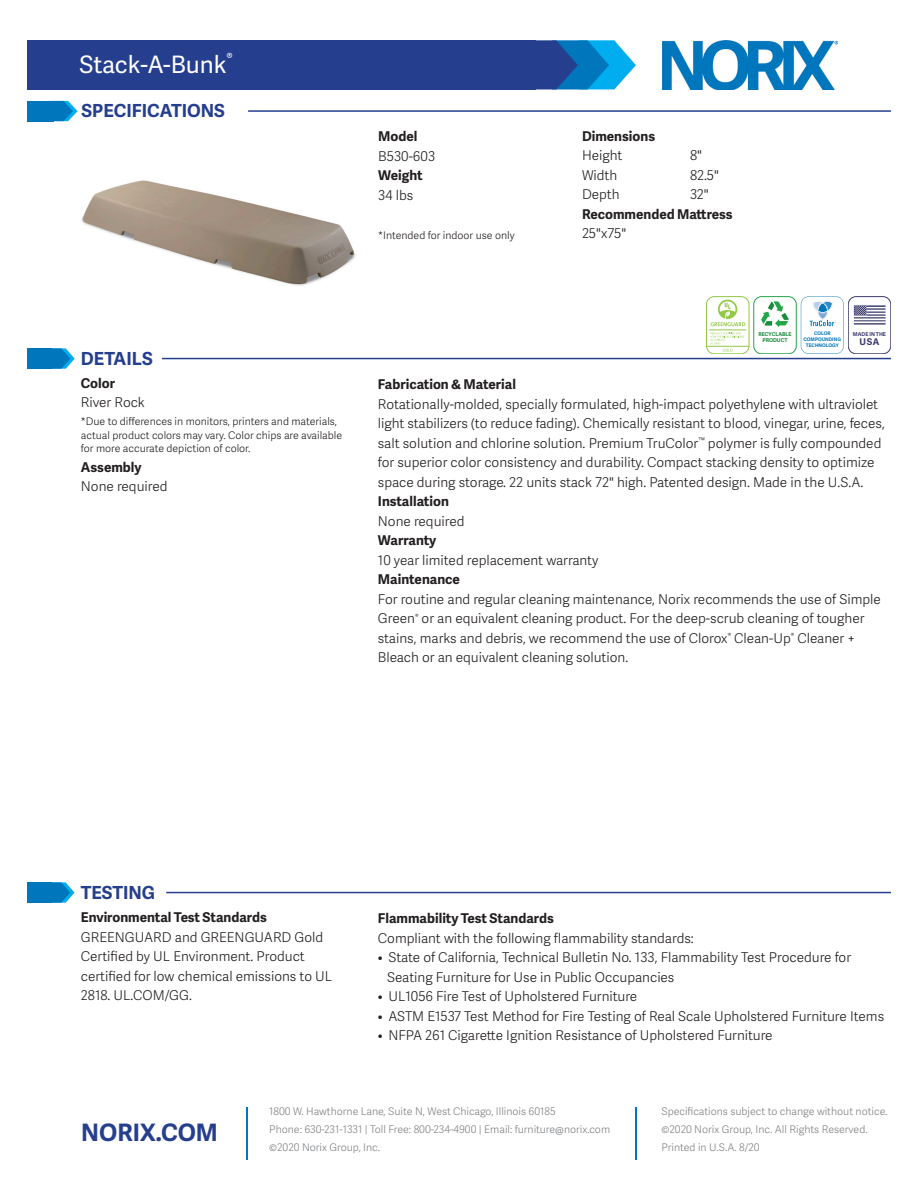
<style>
.page{position:relative;width:918px;height:1188px;background:#fff}
.page>*{position:absolute;margin:0;border:0;box-sizing:border-box;transform-origin:0 0}
.t1{font:24px "Adelle Sans";color:#fff}
.t2{font:700 24px "Adelle Sans";color:#253f8e}
.t3{font:700 18px "Adelle Sans";color:#253f8e}
.t4{font:13.95px "Adelle Sans";color:#fff}
.t5{font:300 13.5px/19.5px "Adelle Sans";color:#231f20}
.t6{font:700 13.5px "Adelle Sans";color:#231f20}
.t7{font:300 10.5px/18px "Adelle Sans";color:#808285}
.t8{font:300 10.5px/13.5px "Adelle Sans";color:#231f20}
.t9{font:700 9.3px "Adelle Sans";color:#3d3b6e}
.t10{font:700 5.25px/6.3px "Adelle Sans";color:#1a8b3d;text-align:center}
.t11{font:700 5.25px "Adelle Sans";color:#3d3b6e}
.t12{font:700 4.8px/5.8px "Adelle Sans";color:#0077bd;text-align:center}
</style>
<div class="page">
<img style="left:663px;top:40px;width:174px;height:50px">
<svg style="left:535px;top:40px;width:101px;height:49px;background:#2883c2"></svg>
<div style="left:27px;top:40px;width:508px;height:49px;background:#253f8e"></div>
<hr style="left:246px;top:1108px;width:2px;height:52px;background:#0077bd">
<hr style="left:636px;top:1108px;width:1px;height:52px;background:#0077bd">
<svg style="left:52px;top:348px;width:23px;height:21px"></svg>
<div style="left:27px;top:348px;width:25px;height:21px;background:#0077bd"></div>
<hr style="left:162px;top:358px;width:729px;height:1px;background:#253f8e">
<svg style="left:52px;top:882px;width:23px;height:21px"></svg>
<div style="left:27px;top:882px;width:25px;height:21px;background:#0077bd"></div>
<hr style="left:166px;top:892px;width:725px;height:1px;background:#253f8e">
<svg style="left:53px;top:101px;width:25px;height:20px"></svg>
<div style="left:27px;top:101px;width:26px;height:20px;background:#0077bd"></div>
<hr style="left:248px;top:110px;width:643px;height:2px;background:#253f8e">
<img style="left:81px;top:180px;width:275px;height:106px">
<div style="left:848px;top:296px;width:43px;height:58px;border:1px solid #3d3b6e;border-radius:8px"></div>
<svg style="left:854px;top:305px;width:32px;height:20px"></svg>
<div style="left:754px;top:296px;width:42px;height:58px;border:1px solid #23a649;border-radius:8px"></div>
<svg style="left:760px;top:301px;width:29px;height:26px"></svg>
<svg style="left:801px;top:296px;width:43px;height:58px"></svg>
<svg style="left:707px;top:297px;width:42px;height:57px"></svg>
<div style="left:706px;top:296px;width:43px;height:58px;border:1px solid #92c947;border-radius:8px"></div>
<hr style="left:707px;top:346px;width:42px;height:1px;background:#92c947">
<hr style="left:709px;top:330px;width:37px;height:1px;background:#92c947">
<svg style="left:710px;top:300px;width:35px;height:26px"></svg>
<svg style="left:710px;top:333px;width:34px;height:19px"></svg>
<p class="t1" style="left:79px;top:48px;width:149px">Stack-A-Bunk</p>
<p class="t4" style="left:227px;top:47px;width:8px">®</p>
<p class="t3" style="left:82px;top:98px;width:145px">SPECIFICATIONS</p>
<p class="t3" style="left:81px;top:346px;width:73px">DETAILS</p>
<p class="t6" style="left:81px;top:373px;width:36px">Color</p>
<p class="t5" style="left:81px;top:392px;width:66px">River Rock</p>
<p class="t8" style="left:81px;top:415px;width:263px">*Due to differences in monitors, printers and materials, actual product colors may vary. Color chips are available for more accurate depiction of color.</p>
<p class="t6" style="left:81px;top:457px;width:62px">Assembly</p>
<p class="t5" style="left:81px;top:476px;width:88px">None required</p>
<p class="t6" style="left:378px;top:127px;width:41px">Model</p>
<p class="t5" style="left:378px;top:146px;width:58px">B530-603</p>
<p class="t6" style="left:378px;top:166px;width:46px">Weight</p>
<p class="t5" style="left:378px;top:185px;width:37px">34 lbs</p>
<p class="t8" style="left:378px;top:228px;width:138px">*Intended for indoor use only</p>
<p class="t6" style="left:582px;top:126px;width:75px">Dimensions</p>
<p class="t5" style="left:582px;top:145px;width:42px">Height</p>
<p class="t5" style="left:690px;top:145px;width:13px">8"</p>
<p class="t5" style="left:582px;top:165px;width:37px">Width</p>
<p class="t5" style="left:690px;top:165px;width:31px">82.5"</p>
<p class="t5" style="left:582px;top:184px;width:39px">Depth</p>
<p class="t5" style="left:690px;top:184px;width:20px">32"</p>
<p class="t6" style="left:582px;top:204px;width:152px">Recommended Mattress</p>
<p class="t5" style="left:582px;top:223px;width:46px">25"x75"</p>
<p class="t10" style="left:758px;top:331px;width:35px">RECYCLABLE<br>PRODUCT</p>
<p class="t12" style="left:804px;top:331px;width:39px">COLOR<br>COMPOUNDING<br>TECHNOLOGY</p>
<p class="t11" style="left:853px;top:330px;width:35px">MADE IN THE</p>
<p class="t9" style="left:860px;top:335px;width:21px">USA</p>
<p class="t6" style="left:378px;top:375px;width:140px">Fabrication &amp; Material</p>
<p class="t5" style="left:378px;top:394px;width:508px">Rotationally-molded, specially formulated, high-impact polyethylene with ultraviolet light stabilizers (to reduce fading). Chemically resistant to blood, vinegar, urine, feces, salt solution and chlorine solution. Premium TruColor<sup>™</sup> polymer is fully compounded for superior color consistency and durability. Compact stacking density to optimize space during storage. 22 units stack 72" high. Patented design. Made in the U.S.A.</p>
<p class="t6" style="left:378px;top:492px;width:72px">Installation</p>
<p class="t5" style="left:378px;top:511px;width:88px">None required</p>
<p class="t6" style="left:378px;top:531px;width:60px">Warranty</p>
<p class="t5" style="left:378px;top:550px;width:222px">10 year limited replacement warranty</p>
<p class="t6" style="left:378px;top:570px;width:84px">Maintenance</p>
<p class="t5" style="left:378px;top:589px;width:504px">For routine and regular cleaning maintenance, Norix recommends the use of Simple Green<sup>®</sup> or an equivalent cleaning product. For the deep-scrub cleaning of tougher stains, marks and debris, we recommend the use of Clorox<sup>®</sup> Clean-Up<sup>®</sup> Cleaner + Bleach or an equivalent cleaning solution.</p>
<p class="t3" style="left:81px;top:880px;width:76px">TESTING</p>
<p class="t6" style="left:81px;top:908px;width:187px">Environmental Test Standards</p>
<p class="t5" style="left:81px;top:927px;width:253px">GREENGUARD and GREENGUARD Gold<br>Certified by UL Environment. Product certified for low chemical emissions to UL<br>2818. UL.COM/GG.</p>
<p class="t6" style="left:378px;top:909px;width:177px">Flammability Test Standards</p>
<p class="t5" style="left:378px;top:928px;width:317px">Compliant with the following flammability standards:</p>
<p class="t5" style="left:387px;top:947px;width:465px;text-indent:-9px">• State of California, Technical Bulletin No. 133, Flammability Test Procedure for<br>Seating Furniture for Use in Public Occupancies</p>
<p class="t5" style="left:378px;top:986px;width:261px">• UL1056 Fire Test of Upholstered Furniture</p>
<p class="t5" style="left:378px;top:1006px;width:508px">• ASTM E1537 Test Method for Fire Testing of Real Scale Upholstered Furniture Items</p>
<p class="t5" style="left:378px;top:1025px;width:396px">• NFPA 261 Cigarette Ignition Resistance of Upholstered Furniture</p>
<p class="t2" style="left:81px;top:1115px;width:138px">NORIX.COM</p>
<p class="t7" style="left:269px;top:1102px;width:288px">1800 W. Hawthorne Lane, Suite N, West Chicago, Illinois 60185</p>
<p class="t7" style="left:269px;top:1120px;width:342px">Phone: 630-231-1331 | Toll Free: 800-234-4900 | Email: furniture@norix.com ©2020 Norix Group, Inc.</p>
<p class="t7" style="left:662px;top:1102px;width:227px">Specifications subject to change without notice. ©2020 Norix Group, Inc. All Rights Reserved.<br>Printed in U.S.A. 8/20</p>
</div>
